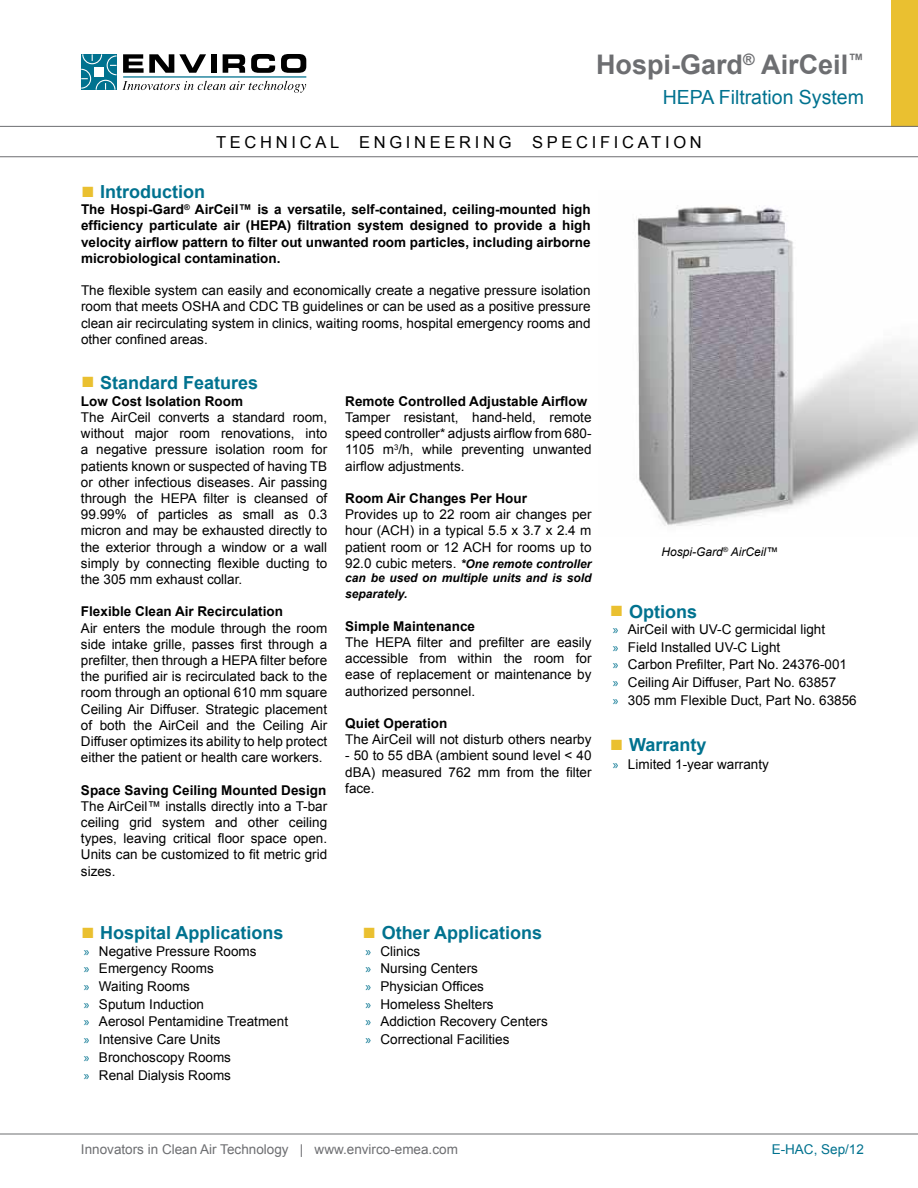
<style>
.page{position:relative;width:918px;height:1188px;background:#fff}
.page>*{position:absolute;margin:0;border:0;box-sizing:border-box;transform-origin:0 0}
.t1{font:700 27px "Arial";color:#6d6e71}
.t2{font:19.5px "Arial";color:#00728f}
.t3{font:700 18px "Arial";color:#00728f}
.t4{font:16.5px "Arial";letter-spacing:.225em;color:#000}
.t5{font:13.5px/16.2px "Arial";color:#000;text-align:justify}
.t6{font:700 13.5px/16.2px "Arial";color:#000;text-align:justify}
.t7{font:13.5px "Arial";color:#6d6e71}
.t8{font:13.5px "Arial";color:#00728f}
.t9{font:italic 700 12px/14.4px "Arial";color:#000}
.t10{font:italic 12px "Arial";color:#000}
.s1{font-family:"Times New Roman";font-weight:400;font-size:22.5px;color:#eac030}
.s2{font-weight:400;font-style:normal;font-size:13.5px}
.s3{font-family:"Myriad Pro";color:#00728f}
</style>
<div class="page">
<svg style="left:81px;top:54px;width:225px;height:39px"></svg>
<hr style="left:0;top:1134px;width:918px;height:1px;background:#6d6e71">
<div style="left:891px;top:0;width:27px;height:126px;background:#eac030"></div>
<svg style="left:0;top:126px;width:918px;height:31px"></svg>
<img style="left:637px;top:205px;width:281px;height:321px">
<h1 class="t1" style="left:596px;top:46px;width:269px">Hospi-Gard<sup>®</sup> AirCeil<sup>™</sup></h1>
<h2 class="t2" style="left:663px;top:84px;width:203px">HEPA Filtration System</h2>
<p class="t4" style="left:216px;top:131px;width:487px">TECHNICAL ENGINEERING SPECIFICATION</p>
<h3 class="t3" style="left:81px;top:180px;width:126px"><span class="s1">■</span> Introduction</h3>
<p class="t6" style="left:81px;top:202px;width:511px">The Hospi-Gard<sup>®</sup> AirCeil™ is a versatile, self-contained, ceiling-mounted high efficiency particulate air (HEPA) filtration system designed to provide a high velocity airflow pattern to filter out unwanted room particles, including airborne microbiological contamination.</p>
<p class="t5" style="left:81px;top:283px;width:511px">The flexible system can easily and economically create a negative pressure isolation room that meets OSHA and CDC TB guidelines or can be used as a positive pressure clean air recirculating system in clinics, waiting rooms, hospital emergency rooms and other confined areas.</p>
<h3 class="t3" style="left:81px;top:371px;width:179px"><span class="s1">■</span> Standard Features</h3>
<p class="t6" style="left:81px;top:393px;width:164px">Low Cost Isolation Room</p>
<p class="t5" style="left:81px;top:409px;width:248px">The AirCeil converts a standard room, without major room renovations, into a negative pressure isolation room for patients known or suspected of having TB or other infectious diseases. Air passing through the HEPA filter is cleansed of 99.99% of particles as small as 0.3 micron and may be exhausted directly to the exterior through a window or a wall simply by connecting flexible ducting to the 305 mm exhaust collar.</p>
<p class="t6" style="left:81px;top:604px;width:204px">Flexible Clean Air Recirculation</p>
<p class="t5" style="left:81px;top:620px;width:248px">Air enters the module through the room side intake grille, passes first through a prefilter, then through a HEPA filter before the purified air is recirculated back to the room through an optional 610 mm square Ceiling Air Diffuser. Strategic placement of both the AirCeil and the Ceiling Air Diffuser optimizes its ability to help protect either the patient or health care workers.</p>
<p class="t6" style="left:81px;top:782px;width:247px">Space Saving Ceiling Mounted Design</p>
<p class="t5" style="left:81px;top:798px;width:248px">The AirCeil™ installs directly into a T-bar ceiling grid system and other ceiling types, leaving critical floor space open.<br>Units can be customized to fit metric grid sizes.</p>
<p class="t6" style="left:345px;top:393px;width:244px">Remote Controlled Adjustable Airflow</p>
<p class="t5" style="left:345px;top:409px;width:248px">Tamper resistant, hand-held, remote speed controller* adjusts airflow from 680- 1105 m<sup>3</sup>/h, while preventing unwanted airflow adjustments.</p>
<p class="t6" style="left:345px;top:491px;width:183px">Room Air Changes Per Hour</p>
<p class="t5" style="left:345px;top:507px;width:248px">Provides up to 22 room air changes per hour (ACH) in a typical 5.5 x 3.7 x 2.4 m patient room or 12 ACH for rooms up to</p>
<p class="t9" style="left:345px;top:557px;width:248px"><span class="s2">92.0 cubic meters.</span> *One remote controller can be used on multiple units and is sold</p>
<p class="t9" style="left:345px;top:587px;width:64px">separately.</p>
<p class="t6" style="left:345px;top:618px;width:131px">Simple Maintenance</p>
<p class="t5" style="left:345px;top:634px;width:248px">The HEPA filter and prefilter are easily accessible from within the room for ease of replacement or maintenance by authorized personnel.</p>
<p class="t6" style="left:345px;top:716px;width:104px">Quiet Operation</p>
<p class="t5" style="left:345px;top:732px;width:248px">The AirCeil will not disturb others nearby</p>
<p class="t5" style="left:345px;top:748px;width:248px">- 50 to 55 dBA (ambient sound level &lt; 40 dBA) measured 762 mm from the filter face.</p>
<p class="t10" style="left:662px;top:544px;width:118px">Hospi-Gard<sup>®</sup> AirCeil™</p>
<h3 class="t3" style="left:610px;top:599px;width:89px"><span class="s1">■</span> Options</h3>
<p class="t5" style="left:613px;top:620px;width:245px;line-height:17.7px;text-align:left"><span class="s3">»</span> AirCeil with UV-C germicidal light<br><span class="s3">»</span> Field Installed UV-C Light<br><span class="s3">»</span> Carbon Prefilter, Part No. 24376-001<br><span class="s3">»</span> Ceiling Air Diffuser, Part No. 63857<br><span class="s3">»</span> 305 mm Flexible Duct, Part No. 63856</p>
<h3 class="t3" style="left:610px;top:733px;width:98px"><span class="s1">■</span> Warranty</h3>
<p class="t5" style="left:613px;top:756px;width:158px"><span class="s3">»</span> Limited 1-year warranty</p>
<h3 class="t3" style="left:81px;top:921px;width:204px"><span class="s1">■</span> Hospital Applications</h3>
<p class="t5" style="left:84px;top:942px;width:206px;line-height:17.7px;text-align:left"><span class="s3">»</span> Negative Pressure Rooms<br><span class="s3">»</span> Emergency Rooms<br><span class="s3">»</span> Waiting Rooms<br><span class="s3">»</span> Sputum Induction<br><span class="s3">»</span> Aerosol Pentamidine Treatment <span class="s3">»</span> Intensive Care Units<br><span class="s3">»</span> Bronchoscopy Rooms<br><span class="s3">»</span> Renal Dialysis Rooms</p>
<h3 class="t3" style="left:362px;top:921px;width:181px"><span class="s1">■</span> Other Applications</h3>
<p class="t5" style="left:365px;top:942px;width:184px;line-height:17.7px;text-align:left"><span class="s3">»</span> Clinics<br><span class="s3">»</span> Nursing Centers<br><span class="s3">»</span> Physician Offices<br><span class="s3">»</span> Homeless Shelters<br><span class="s3">»</span> Addiction Recovery Centers <span class="s3">»</span> Correctional Facilities</p>
<p class="t7" style="left:81px;top:1140px;width:378px">Innovators in Clean Air Technology | www.envirco-emea.com</p>
<p class="t8" style="left:772px;top:1140px;width:94px">E-HAC, Sep/12</p>
</div>
